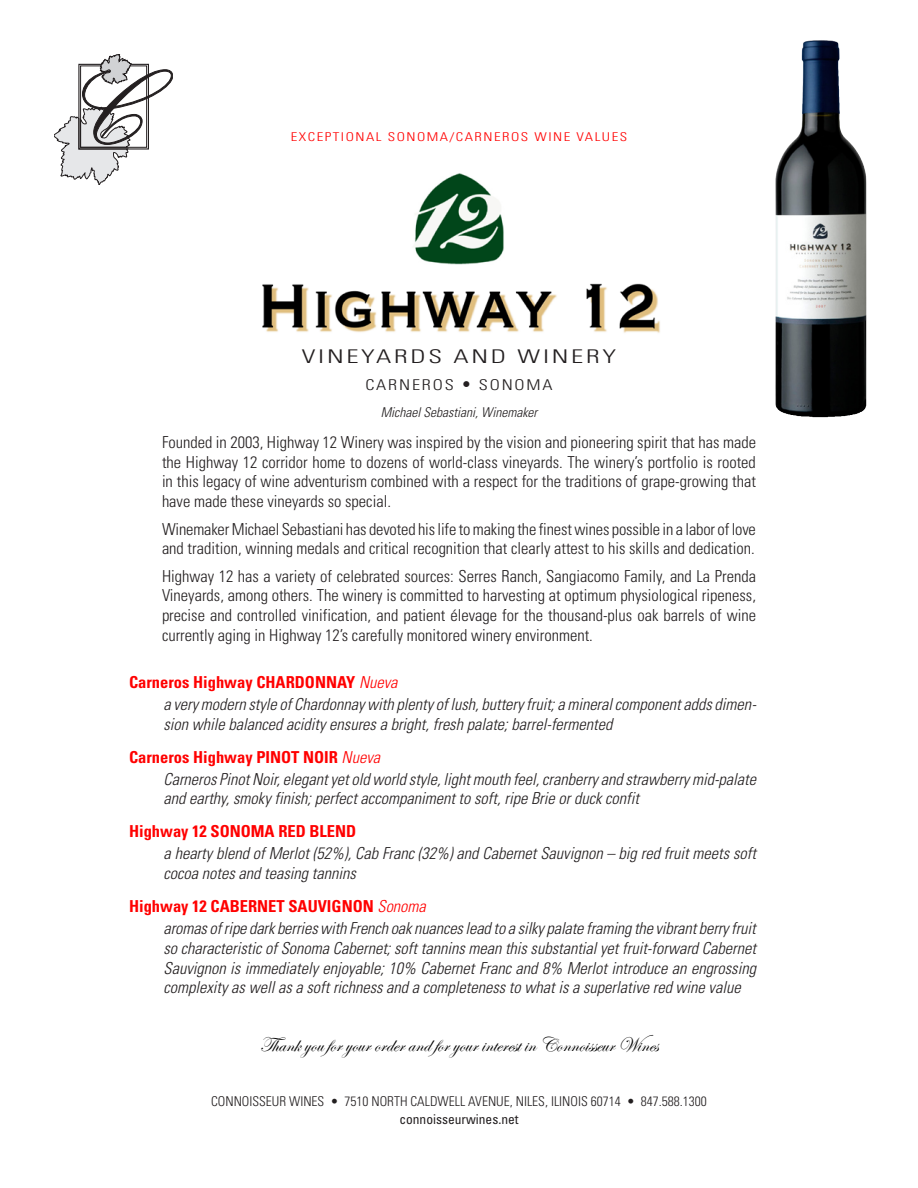
<style>
.page{position:relative;width:918px;height:1188px;background:#fff}
.page>*{position:absolute;margin:0;border:0;box-sizing:border-box;transform-origin:0 0}
.Winenameprice{font:21px "Edwardian Script ITC";color:#000}
.t1{font:300 condensed 18.9px "Univers";letter-spacing:.1em;color:#231f20;scale:1.44 1}
.WineryInfoText{font:300 condensed 16.5px/19.8px "Univers";color:#231f20;text-align:justify}
.Spanish_wine_quotes{font:italic 300 condensed 16.5px/19.8px "Univers";color:#231f20}
.CW_body_copy{font:700 condensed 16.5px "Univers";color:#f00}
.t2{font:300 condensed 14.85px "Univers";letter-spacing:.1em;color:#231f20;scale:1.22 1}
.t3{font:300 condensed 13.5px "Univers";color:#231f20}
.t4{font:italic 300 condensed 13.5px "Univers";color:#231f20}
.t5{font:condensed 13.5px "Univers";color:#231f20}
.t6{font:300 condensed 12.15px "Univers";letter-spacing:.1em;color:#f00;scale:1.22 1}
.s1{font-size:16.5px}
.s2{font-weight:300;font-style:italic}
</style>
<div class="page">
<img style="left:262px;top:283px;width:398px;height:50px">
<svg style="left:54px;top:54px;width:119px;height:131px"></svg>
<img style="left:775px;top:40px;width:84px;height:377px">
<img style="left:413px;top:173px;width:91px;height:92px">
<p class="t6" style="left:291px;top:129px;width:277px">exceptional Sonoma/Carneros wine values</p>
<p class="t1" style="left:302px;top:345px;width:220px">vineyards and winery</p>
<p class="t2" style="left:365px;top:376px;width:155px">Carneros <span class="s1">•</span> Sonoma</p>
<p class="t4" style="left:381px;top:404px;width:158px">Michael Sebastiani, Winemaker</p>
<p class="WineryInfoText" style="left:162px;top:432px;width:596px">Founded in 2003, Highway 12 Winery was inspired by the vision and pioneering spirit that has made the Highway 12 corridor home to dozens of world-class vineyards. The winery’s portfolio is rooted in this legacy of wine adventurism combined with a respect for the traditions of grape-growing that have made these vineyards so special.</p>
<p class="WineryInfoText" style="left:162px;top:519px;width:595px">Winemaker Michael Sebastiani has devoted his life to making the finest wines possible in a labor of love and tradition, winning medals and critical recognition that clearly attest to his skills and dedication.</p>
<p class="WineryInfoText" style="left:162px;top:566px;width:596px">Highway 12 has a variety of celebrated sources: Serres Ranch, Sangiacomo Family, and La Prenda Vineyards, among others. The winery is committed to harvesting at optimum physiological ripeness, precise and controlled vinification, and patient élevage for the thousand-plus oak barrels of wine currently aging in Highway 12’s carefully monitored winery environment.</p>
<p class="CW_body_copy" style="left:129px;top:672px;width:270px">CARNEROS HIGHWAY CHARDONNAY <span class="s2">Nueva</span></p>
<p class="Spanish_wine_quotes" style="left:164px;top:694px;width:594px">a very modern style of Chardonnay with plenty of lush, buttery fruit; a mineral component adds dimen&shy;sion while balanced acidity ensures a bright, fresh palate; barrel-fermented</p>
<p class="CW_body_copy" style="left:129px;top:747px;width:253px">CARNEROS HIGHWAY PINOT NOIR <span class="s2">Nueva</span></p>
<p class="Spanish_wine_quotes" style="left:164px;top:769px;width:594px">Carneros Pinot Noir, elegant yet old world style, light mouth feel, cranberry and strawberry mid-palate and earthy, smoky finish; perfect accompaniment to soft, ripe Brie or duck confit</p>
<p class="CW_body_copy" style="left:129px;top:821px;width:229px">HIGHWAY 12 SONOMA RED BLEND</p>
<p class="Spanish_wine_quotes" style="left:164px;top:844px;width:594px">a hearty blend of Merlot (52%), Cab Franc (32%) and Cabernet Sauvignon – big red fruit meets soft cocoa notes and teasing tannins</p>
<p class="CW_body_copy" style="left:129px;top:896px;width:298px">HIGHWAY 12 CABERNET SAUVIGNON <span class="s2">Sonoma</span></p>
<p class="Spanish_wine_quotes" style="left:164px;top:918px;width:594px;text-align:justify">aromas of ripe dark berries with French oak nuances lead to a silky palate framing the vibrant berry fruit so characteristic of Sonoma Cabernet; soft tannins mean this substantial yet fruit-forward Cabernet Sauvignon is immediately enjoyable; 10% Cabernet Franc and 8% Merlot introduce an engrossing complexity as well as a soft richness and a completeness to what is a superlative red wine value</p>
<p class="Winenameprice" style="left:260px;top:1033px;width:400px">Thank you for your order and for your interest in Connoisseur Wines</p>
<p class="t3" style="left:211px;top:1093px;width:497px">Connoisseur Wines • 7510 North Caldwell Avenue, N iles, I linois 60714 • 847.588.1300</p>
<p class="t5" style="left:399px;top:1110px;width:121px">connoisseurwines.net</p>
</div>
